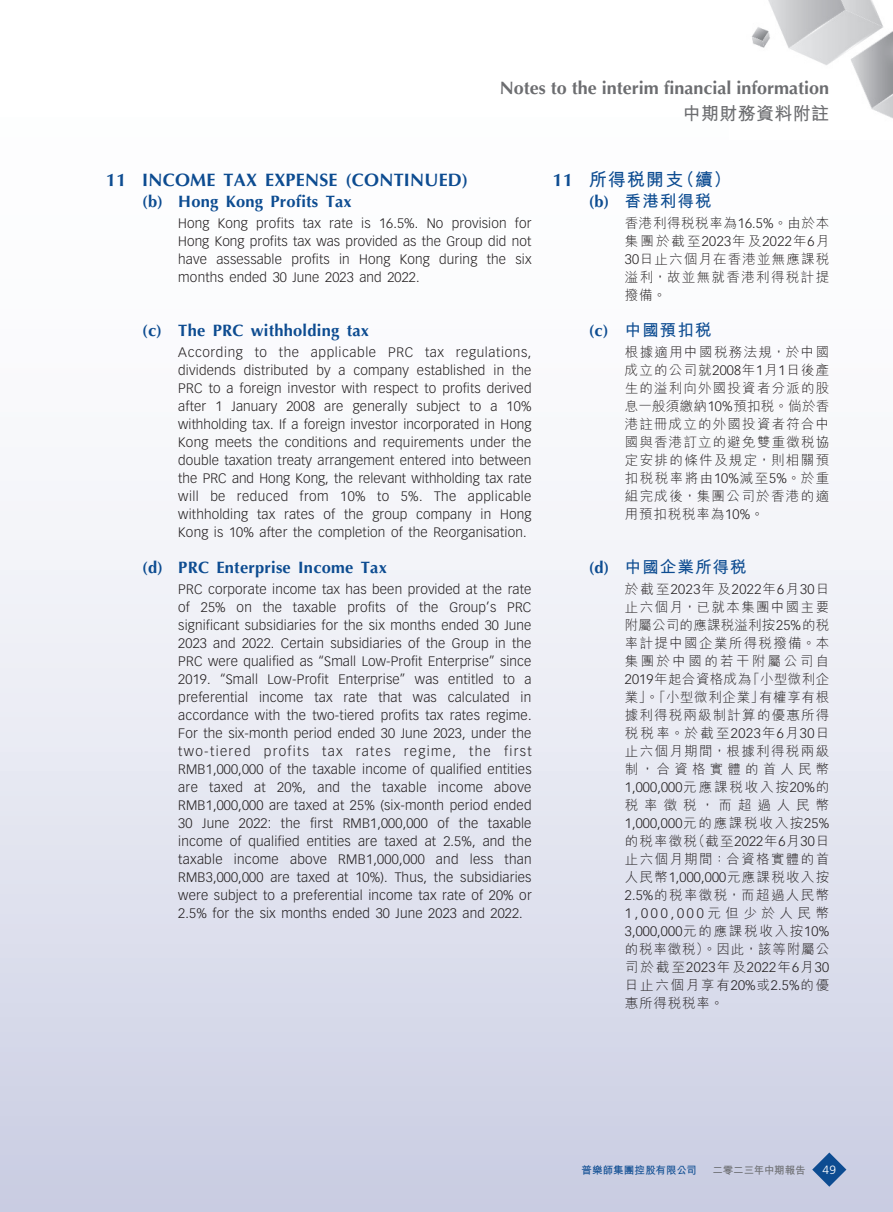
<style>
.page{position:relative;width:893px;height:1212px;background:#fff}
.page>*{position:absolute;margin:0;border:0;box-sizing:border-box;transform-origin:0 0}
.t1{font:700 18px "Optima LT Std";color:#6c6d70}
._03_H1{font:700 18px "Optima LT Std";letter-spacing:.015em;color:#0d4c91}
._03_H1-2{font:700 18px "M Hei HK";letter-spacing:.065em;color:#0d4c91}
.t2{font:700 18px "M Hei HK";letter-spacing:.02em;color:#6c6d70}
._04___H2{font:700 16.5px "Optima LT Std";letter-spacing:.015em;color:#0d4c91}
._04___H2-2{font:700 16.5px "M Hei HK";letter-spacing:.065em;color:#0d4c91}
._01_Body_Text{font:300 13.5px/18px "Vectora LT Std";letter-spacing:.015em;color:#231f20;text-align:justify}
._01_Body_Text-2{font:300 13.5px/18px "M Hei HK";letter-spacing:.1em;color:#231f20;text-align:justify}
.t3{font:300 12px "Frutiger LT Std";color:#fff}
.t4{font:700 10.5px "M Hei HK";letter-spacing:.005em;color:#0d4c91}
.t5{font:700 10.5px "M Hei HK";letter-spacing:-.005em;color:#6c6d70}
.s1{font-family:"Optima LT Std"}
.s2{font-family:"Vectora LT Std"}
</style>
<div class="page">
<div style="left:0;top:0;width:893px;height:1212px;background:linear-gradient(to bottom,#fff,#d0d3e6)"></div>
<img style="left:729px;top:0;width:164px;height:140px">
<svg style="left:812px;top:1152px;width:34px;height:35px"></svg>
<h1 class="t1" style="left:500px;top:77px;width:331px">Notes to the interim financial information</h1>
<h1 class="t2" style="left:683px;top:100px;width:148px">中期財務資料附註</h1>
<p class="_03_H1" style="left:106px;top:170px;width:363px">11 INCOME TAX EXPENSE (CONTINUED)</p>
<p class="_04___H2" style="left:142px;top:192px;width:211px">(b) Hong Kong Profits Tax</p>
<p class="_01_Body_Text" style="left:178px;top:215px;width:355px">Hong Kong profits tax rate is 16.5%. No provision for Hong Kong profits tax was provided as the Group did not have assessable profits in Hong Kong during the six months ended 30 June 2023 and 2022.</p>
<p class="_04___H2" style="left:142px;top:321px;width:228px">(c) The PRC withholding tax</p>
<p class="_01_Body_Text" style="left:178px;top:344px;width:355px">According to the applicable PRC tax regulations, dividends distributed by a company established in the PRC to a foreign investor with respect to profits derived after 1 January 2008 are generally subject to a 10% withholding tax. If a foreign investor incorporated in Hong Kong meets the conditions and requirements under the double taxation treaty arrangement entered into between the PRC and Hong Kong, the relevant withholding tax rate will be reduced from 10% to 5%. The applicable withholding tax rates of the group company in Hong Kong is 10% after the completion of the Reorganisation.</p>
<p class="_04___H2" style="left:142px;top:558px;width:246px">(d) PRC Enterprise Income Tax</p>
<p class="_01_Body_Text" style="left:178px;top:581px;width:355px">PRC corporate income tax has been provided at the rate of 25% on the taxable profits of the Group’s PRC significant subsidiaries for the six months ended 30 June 2023 and 2022. Certain subsidiaries of the Group in the PRC were qualified as “Small Low-Profit Enterprise” since 2019. “Small Low-Profit Enterprise” was entitled to a preferential income tax rate that was calculated in accordance with the two-tiered profits tax rates regime.<br>For the six-month period ended 30 June 2023, under the two-tiered profits tax rates regime, the first RMB1,000,000 of the taxable income of qualified entities are taxed at 20%, and the taxable income above RMB1,000,000 are taxed at 25% (six-month period ended 30 June 2022: the first RMB1,000,000 of the taxable income of qualified entities are taxed at 2.5%, and the taxable income above RMB1,000,000 and less than RMB3,000,000 are taxed at 10%). Thus, the subsidiaries were subject to a preferential income tax rate of 20% or 2.5% for the six months ended 30 June 2023 and 2022.</p>
<p class="_03_H1-2" style="left:553px;top:166px;width:180px"><span class="s1">11</span> 所得稅開支（續）</p>
<p class="_04___H2-2" style="left:589px;top:189px;width:124px"><span class="s1">(b)</span> 香港利得稅</p>
<p class="_01_Body_Text-2" style="left:625px;top:214px;width:206px">香港利得稅稅率為<span class="s2">16.5%</span>。由於本集團於截至<span class="s2">2023</span>年及<span class="s2">2022</span>年<span class="s2">6</span>月<span class="s2">30</span>日止六個月在香港並無應課稅溢利，故並無就香港利得稅計提撥備。</p>
<p class="_04___H2-2" style="left:589px;top:318px;width:124px"><span class="s1">(c)</span> 中國預扣稅</p>
<p class="_01_Body_Text-2" style="left:625px;top:343px;width:206px">根據適用中國稅務法規，於中國成立的公司就<span class="s2">2008</span>年<span class="s2">1</span>月<span class="s2">1</span>日後產生的溢利向外國投資者分派的股息一般須繳納<span class="s2">10%</span>預扣稅。倘於香港註冊成立的外國投資者符合中國與香港訂立的避免雙重徵稅協定安排的條件及規定，則相關預扣稅稅率將由<span class="s2">10%</span>減至<span class="s2">5%</span>。於重組完成後，集團公司於香港的適用預扣稅稅率為<span class="s2">10%</span>。</p>
<p class="_04___H2-2" style="left:589px;top:555px;width:159px"><span class="s1">(d)</span> 中國企業所得稅</p>
<p class="_01_Body_Text-2" style="left:625px;top:580px;width:206px">於截至<span class="s2">2023</span>年及<span class="s2">2022</span>年<span class="s2">6</span>月<span class="s2">30</span>日止六個月，已就本集團中國主要附屬公司的應課稅溢利按<span class="s2">25%</span>的稅率計提中國企業所得稅撥備。本集團於中國的若干附屬公司自<span class="s2">2019</span>年起合資格成為「小型微利企業」。「小型微利企業」有權享有根據利得稅兩級制計算的優惠所得稅稅率。於截至<span class="s2">2023</span>年<span class="s2">6</span>月<span class="s2">30</span>日止六個月期間，根據利得稅兩級制，合資格實體的首人民幣<span class="s2">1,000,000</span>元應課稅收入按<span class="s2">20%</span>的稅率徵稅，而超過人民幣<span class="s2">1,000,000</span>元的應課稅收入按<span class="s2">25%</span>的稅率徵稅（截至<span class="s2">2022</span>年<span class="s2">6</span>月<span class="s2">30</span>日止六個月期間：合資格實體的首人民幣<span class="s2">1,000,000</span>元應課稅收入按<span class="s2">2.5%</span>的稅率徵稅，而超過人民幣<span class="s2">1,000,000</span>元但少於人民幣<span class="s2">3,000,000</span>元的應課稅收入按<span class="s2">10%</span>的稅率徵稅）。因此，該等附屬公司於截至<span class="s2">2023</span>年及<span class="s2">2022</span>年<span class="s2">6</span>月<span class="s2">30</span>日止六個月享有<span class="s2">20%</span>或<span class="s2">2.5%</span>的優惠所得稅稅率。</p>
<p class="t4" style="left:582px;top:1162px;width:117px">普樂師集團控股有限公司</p>
<p class="t5" style="left:712px;top:1162px;width:95px">二零二三年中期報告</p>
<p class="t3" style="left:822px;top:1163px;width:15px">49</p>
</div>
